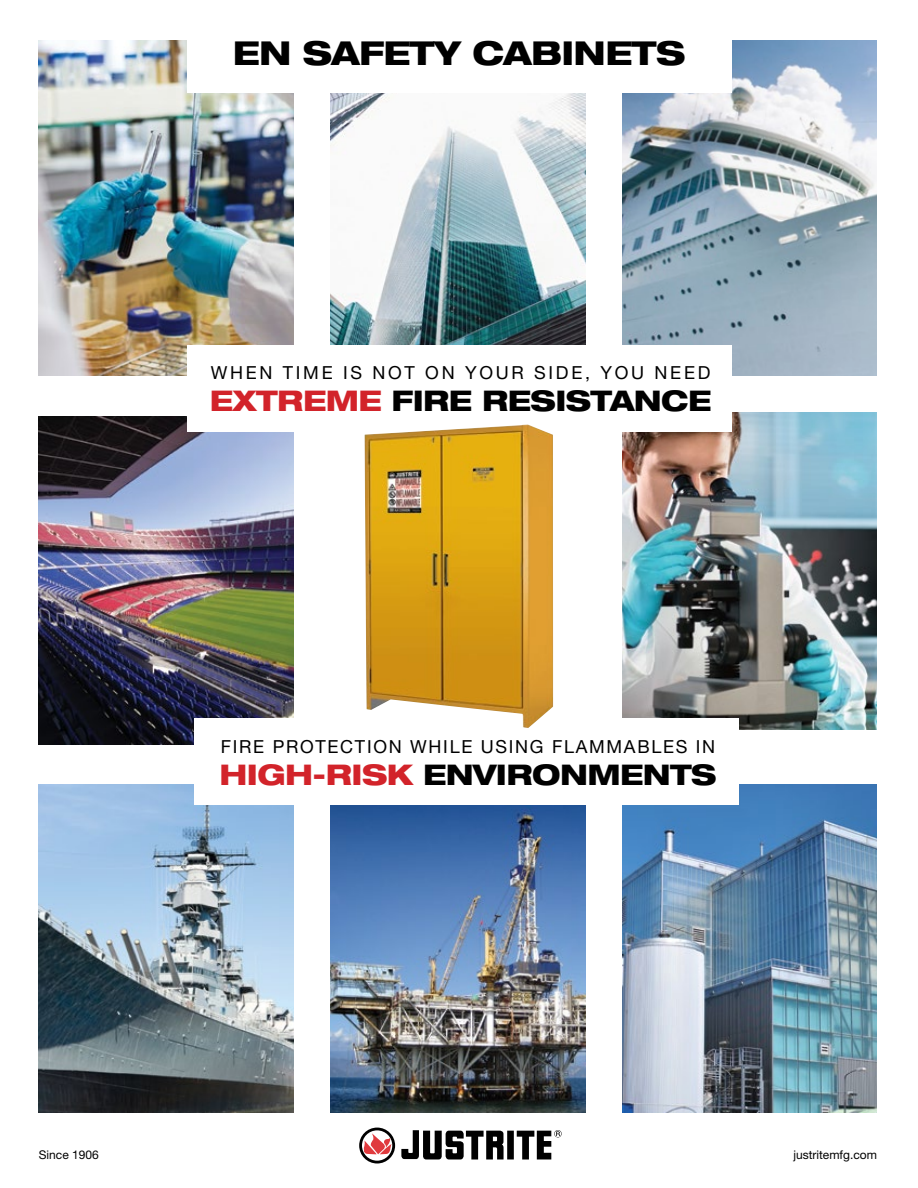
<style>
.page{position:relative;width:918px;height:1188px;background:#fff}
.page>*{position:absolute;margin:0;border:0;box-sizing:border-box;transform-origin:0 0}
.t1{font:800 expanded 33px "Helvetica Neue LT Std";letter-spacing:-.02em;color:#000}
.t2{font:800 expanded 28.5px "Helvetica Neue LT Std";letter-spacing:-.02em;color:#000}
.t3{font:18px "Helvetica Neue LT Std";letter-spacing:.095em;color:#000}
.t4{font:18px "Helvetica Neue LT Std";letter-spacing:.15em;color:#000}
.t5{font:12px "Helvetica Neue LT Std";color:#000}
.s1{color:#d2232a}
</style>
<div class="page">
<img style="left:39px;top:785px;width:255px;height:327px">
<img style="left:331px;top:805px;width:254px;height:307px">
<img style="left:622px;top:785px;width:255px;height:327px">
<img style="left:39px;top:40px;width:255px;height:336px">
<img style="left:39px;top:416px;width:255px;height:328px">
<img style="left:331px;top:93px;width:254px;height:252px">
<img style="left:622px;top:40px;width:255px;height:336px">
<img style="left:622px;top:413px;width:255px;height:316px">
<div style="left:187px;top:346px;width:544px;height:86px;background:#fff"></div>
<div style="left:187px;top:22px;width:544px;height:71px;background:#fff"></div>
<div style="left:194px;top:719px;width:545px;height:86px;background:#fff"></div>
<svg style="left:359px;top:1128px;width:203px;height:36px"></svg>
<img style="left:365px;top:425px;width:188px;height:303px">
<p class="t1" style="left:233px;top:32px;width:454px">EN SAFETY CABINETS</p>
<p class="t4" style="left:211px;top:362px;width:501px">WHEN TIME IS NOT ON YOUR SIDE, YOU NEED</p>
<p class="t2" style="left:210px;top:382px;width:503px"><span class="s1">EXTREME</span> FIRE RESISTANCE</p>
<p class="t3" style="left:221px;top:736px;width:496px">FIRE PROTECTION WHILE USING FLAMMABLES IN</p>
<p class="t2" style="left:219px;top:756px;width:499px"><span class="s1">HIGH-RISK</span> ENVIRONMENTS</p>
<p class="t5" style="left:39px;top:1148px;width:62px">Since 1906</p>
<p class="t5" style="left:793px;top:1148px;width:85px">justritemfg.com</p>
</div>
